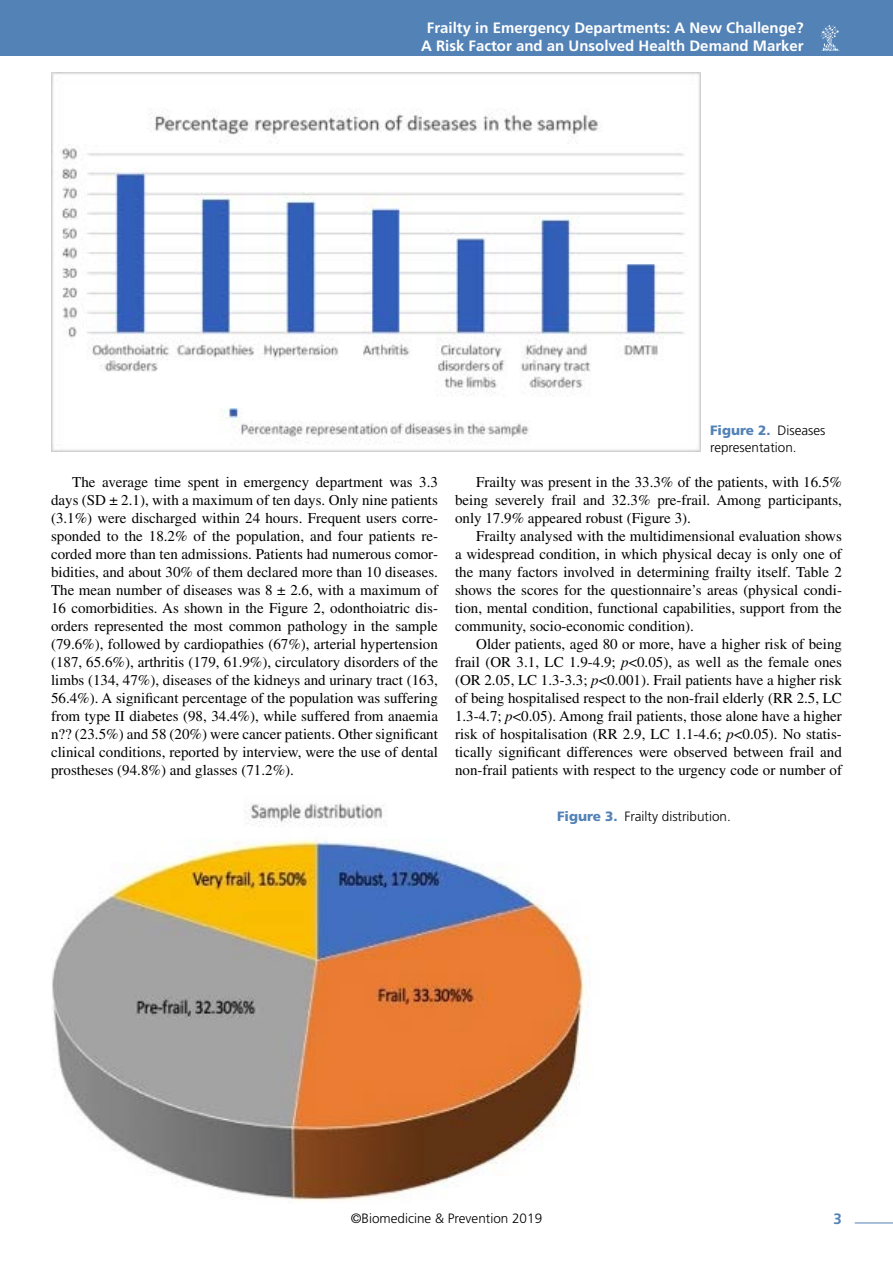
<style>
.page{position:relative;width:893px;height:1263px;background:#fff}
.page>*{position:absolute;margin:0;border:0;box-sizing:border-box;transform-origin:0 0}
.t1{font:15px/18px "Times LT Std";color:#000;text-align:justify}
.t2{font:700 15px/18px "Frutiger LT Std";color:#fff;text-align:center}
.t3{font:700 15px "Frutiger LT Std";color:#5382b6}
.t4{font:300 13.5px/16.5px "Frutiger LT Std";color:#000}
.s1{font-weight:900;color:#5382b6}
.s2{font-style:italic}
</style>
<div class="page">
<div style="left:0;top:0;width:893px;height:55px;background:#5382b6"></div>
<svg style="left:821px;top:25px;width:19px;height:26px"></svg>
<hr style="left:855px;top:1222px;width:38px;height:1px;background:#5382b6">
<img style="left:51px;top:72px;width:650px;height:380px">
<img style="left:52px;top:803px;width:536px;height:398px">
<p class="t2" style="left:421px;top:18px;width:384px">Frailty in Emergency Departments: A New Challenge?<br>A Risk Factor and an Unsolved Health Demand Marker</p>
<p class="t4" style="left:710px;top:423px;width:117px"><span class="s1">Figure 2.</span> Diseases representation.</p>
<p class="t1" style="left:51px;top:472px;width:388px;text-indent:21px">The average time spent in emergency department was 3.3 days (SD ± 2.1), with a maximum of ten days. Only nine patients (3.1%) were discharged within 24 hours. Frequent users corre&shy;sponded to the 18.2% of the population, and four patients re&shy;corded more than ten admissions. Patients had numerous comor&shy;bidities, and about 30% of them declared more than 10 diseases.<br>The mean number of diseases was 8 ± 2.6, with a maximum of 16 comorbidities. As shown in the Figure 2, odonthoiatric dis&shy;orders represented the most common pathology in the sample (79.6%), followed by cardiopathies (67%), arterial hypertension (187, 65.6%), arthritis (179, 61.9%), circulatory disorders of the limbs (134, 47%), diseases of the kidneys and urinary tract (163, 56.4%). A significant percentage of the population was suffering from type II diabetes (98, 34.4%), while suffered from anaemia n?? (23.5%) and 58 (20%) were cancer patients. Other significant clinical conditions, reported by interview, were the use of dental prostheses (94.8%) and glasses (71.2%).</p>
<p class="t1" style="left:455px;top:472px;width:388px;text-indent:21px">Frailty was present in the 33.3% of the patients, with 16.5% being severely frail and 32.3% pre-frail. Among participants, only 17.9% appeared robust (Figure 3).</p>
<p class="t1" style="left:455px;top:526px;width:388px;text-indent:21px">Frailty analysed with the multidimensional evaluation shows a widespread condition, in which physical decay is only one of the many factors involved in determining frailty itself. Table 2 shows the scores for the questionnaire’s areas (physical condi&shy;tion, mental condition, functional capabilities, support from the community, socio-economic condition).</p>
<p class="t1" style="left:455px;top:634px;width:388px;text-indent:21px">Older patients, aged 80 or more, have a higher risk of being frail (OR 3.1, LC 1.9-4.9; <span class="s2">p</span>&lt;0.05), as well as the female ones (OR 2.05, LC 1.3-3.3; <span class="s2">p</span>&lt;0.001). Frail patients have a higher risk of being hospitalised respect to the non-frail elderly (RR 2.5, LC 1.3-4.7; <span class="s2">p</span>&lt;0.05). Among frail patients, those alone have a higher risk of hospitalisation (RR 2.9, LC 1.1-4.6; <span class="s2">p</span>&lt;0.05). No statis&shy;tically significant differences were observed between frail and non-frail patients with respect to the urgency code or number of</p>
<p class="t4" style="left:557px;top:808px;width:175px"><span class="s1">Figure 3.</span> Frailty distribution.</p>
<p class="t4" style="left:351px;top:1210px;width:193px">©Biomedicine &amp; Prevention 2019</p>
<p class="t3" style="left:834px;top:1210px;width:10px">3</p>
</div>
